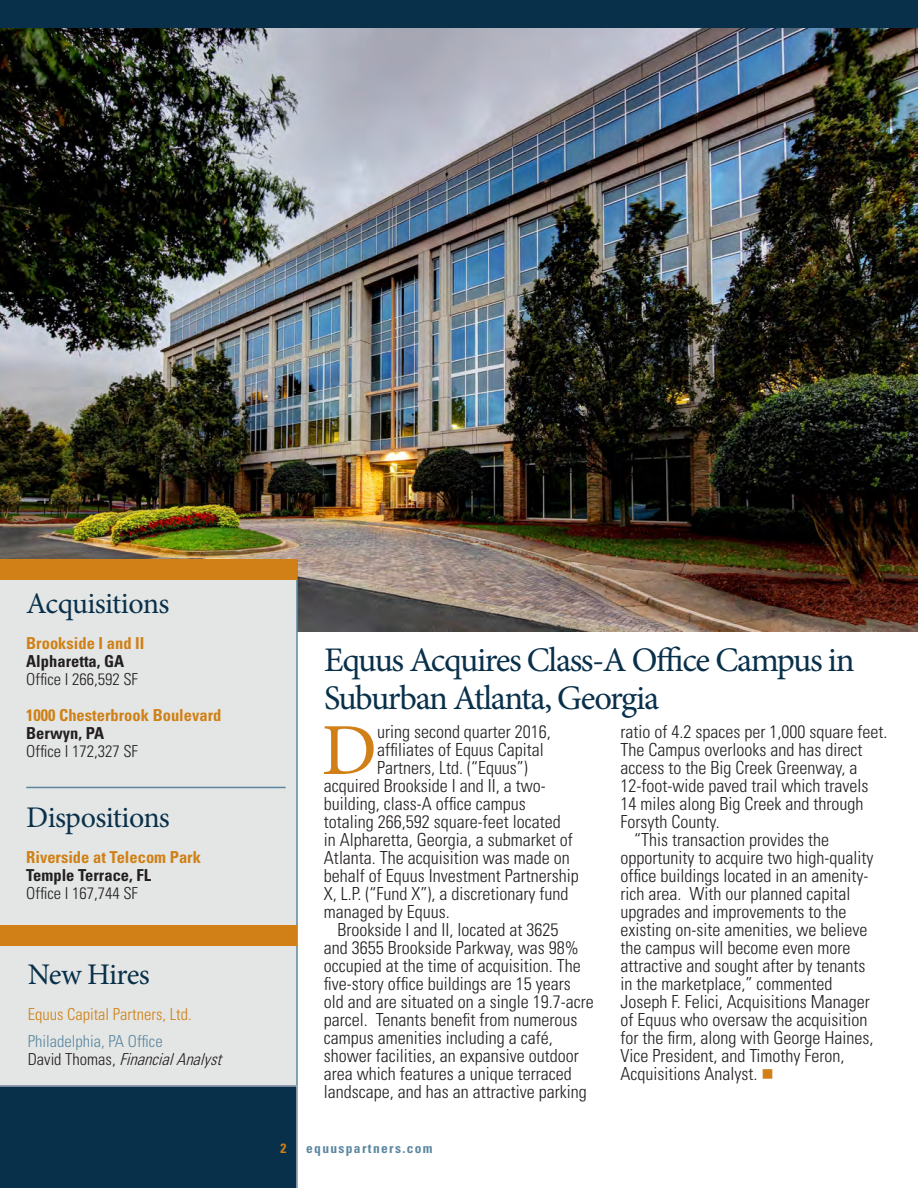
<style>
.page{position:relative;width:918px;height:1188px;background:#fff}
.page>*{position:absolute;margin:0;border:0;box-sizing:border-box;transform-origin:0 0}
.Body_Drop{font:73.35px "Minion Pro";color:#d08016}
.t1{font:34.5px/37.5px "Minion Pro";letter-spacing:-.04em;color:#09304b}
.t2{font:30px "Minion Pro";letter-spacing:-.02em;color:#09304b}
.Body{font:300 condensed 18px/18px "Univers LT Std";color:#231f20}
.Body_Drop-2{font:300 condensed 18px "Univers LT Std";color:#231f20}
.t3{font:700 condensed 16.5px/18px "Univers LT Std";color:#d08016}
.t4{font:300 condensed 16.5px/27px "Univers LT Std";color:#d08016}
.t5{font:300 condensed 16.5px/18px "Univers LT Std";color:#231f20}
.t6{font:italic 300 condensed 16.5px "Univers LT Std";color:#231f20}
.t7{font:700 condensed 13.5px "Univers LT Std";letter-spacing:.1em;color:#5c87a1}
.t8{font:700 condensed 13.5px "Univers LT Std";color:#d08016}
.s1{font-weight:700;color:#d08016}
.s2{font-weight:700}
.s3{color:#231f20}
.s4{font-weight:300;color:#231f20}
.s5{color:#5c87a1}
.s6{font-style:normal}
.s7{color:#d08016}
</style>
<div class="page">
<img style="left:0;top:28px;width:918px;height:604px">
<div style="left:0;top:560px;width:298px;height:525px;background:#e3e6e4"></div>
<div style="left:0;top:0;width:918px;height:28px;background:#09304b"></div>
<div style="left:0;top:926px;width:296px;height:20px;background:#d08016"></div>
<div style="left:0;top:1085px;width:298px;height:103px;background:#09304b"></div>
<div style="left:0;top:560px;width:296px;height:20px;background:#d08016"></div>
<hr style="left:26px;top:787px;width:260px;height:1px;background:#5c87a1">
<p class="t2" style="left:26px;top:583px;width:145px">Acquisitions</p>
<p class="t5" style="left:26px;top:634px;width:120px"><span class="s1">Brookside I and II<br></span><span class="s2">Alpharetta, GA<br></span>Office I 266,592 SF</p>
<p class="t3" style="left:26px;top:706px;width:197px">1000 Chesterbrook Boulevard<br><span class="s3">Berwyn, PA<br></span><span class="s4">Office I 172,327 SF</span></p>
<p class="t2" style="left:26px;top:798px;width:145px">Dispositions</p>
<p class="t3" style="left:26px;top:848px;width:176px">Riverside at Telecom Park<br><span class="s3">Temple Terrace, FL<br></span><span class="s4">Office I 167,744 SF</span></p>
<p class="t2" style="left:28px;top:954px;width:124px">New Hires</p>
<p class="t4" style="left:28px;top:1000px;width:165px">Equus Capital Partners, Ltd.<br><span class="s5">Philadelphia, PA Office</span></p>
<p class="t6" style="left:28px;top:1049px;width:200px"><span class="s6">D a v i d T h o m a s ,</span> FinancialAnalyst</p>
<p class="t8" style="left:280px;top:1140px;width:7px">2</p>
<p class="t1" style="left:324px;top:642px;width:532px">Equus Acquires Class-A Office Campus in<br>Suburban Atlanta, Georgia</p>
<p class="Body_Drop" style="left:322px;top:701px;width:57px">D</p>
<p class="Body_Drop-2" style="left:377px;top:721px;width:175px">uring second quarter 2016,</p>
<p class="Body_Drop-2" style="left:377px;top:739px;width:168px">affiliates of Equus Capital</p>
<p class="Body_Drop-2" style="left:377px;top:757px;width:152px">Partners, Ltd. (“Equus”)</p>
<p class="Body_Drop-2" style="left:324px;top:775px;width:223px">acquired Brookside I and II, a two-</p>
<p class="Body_Drop-2" style="left:324px;top:793px;width:203px">building, class-A office campus</p>
<p class="Body_Drop-2" style="left:324px;top:811px;width:238px">totaling 266,592 square-feet located</p>
<p class="Body_Drop-2" style="left:324px;top:829px;width:250px">in Alpharetta, Georgia, a submarket of</p>
<p class="Body_Drop-2" style="left:324px;top:847px;width:247px">Atlanta. The acquisition was made on</p>
<p class="Body_Drop-2" style="left:324px;top:865px;width:256px">behalf of Equus Investment Partnership</p>
<p class="Body_Drop-2" style="left:324px;top:883px;width:246px">X, L.P. (“Fund X”), a discretionary fund</p>
<p class="Body_Drop-2" style="left:324px;top:901px;width:127px">managed by Equus.</p>
<p class="Body" style="left:324px;top:921px;width:271px;text-indent:14px">Brookside I and II, located at 3625<br>and 3655 Brookside Parkway, was 98% occupied at the time of acquisition. The five-story office buildings are 15 years old and are situated on a single 19.7-acre parcel. Tenants benefit from numerous campus amenities including a café, shower facilities, an expansive outdoor area which features a unique terraced landscape, and has an attractive parking</p>
<p class="t7" style="left:306px;top:1140px;width:128px">equuspartners.com</p>
<p class="Body" style="left:621px;top:723px;width:268px">ratio of 4.2 spaces per 1,000 square feet.<br>The Campus overlooks and has direct access to the Big Creek Greenway, a 12-foot-wide paved trail which travels 14 miles along Big Creek and through Forsyth County.</p>
<p class="Body" style="left:621px;top:831px;width:254px;text-indent:14px">“This transaction provides the opportunity to acquire two high-quality office buildings located in an amenity&shy;rich area. With our planned capital upgrades and improvements to the existing on-site amenities, we believe the campus will become even more attractive and sought after by tenants in the marketplace,” commented Joseph F. Felici, Acquisitions Manager of Equus who oversaw the acquisition for the firm, along with George Haines, Vice President, and Timothy Feron, Acquisitions Analyst. <span class="s7">■</span></p>
</div>
